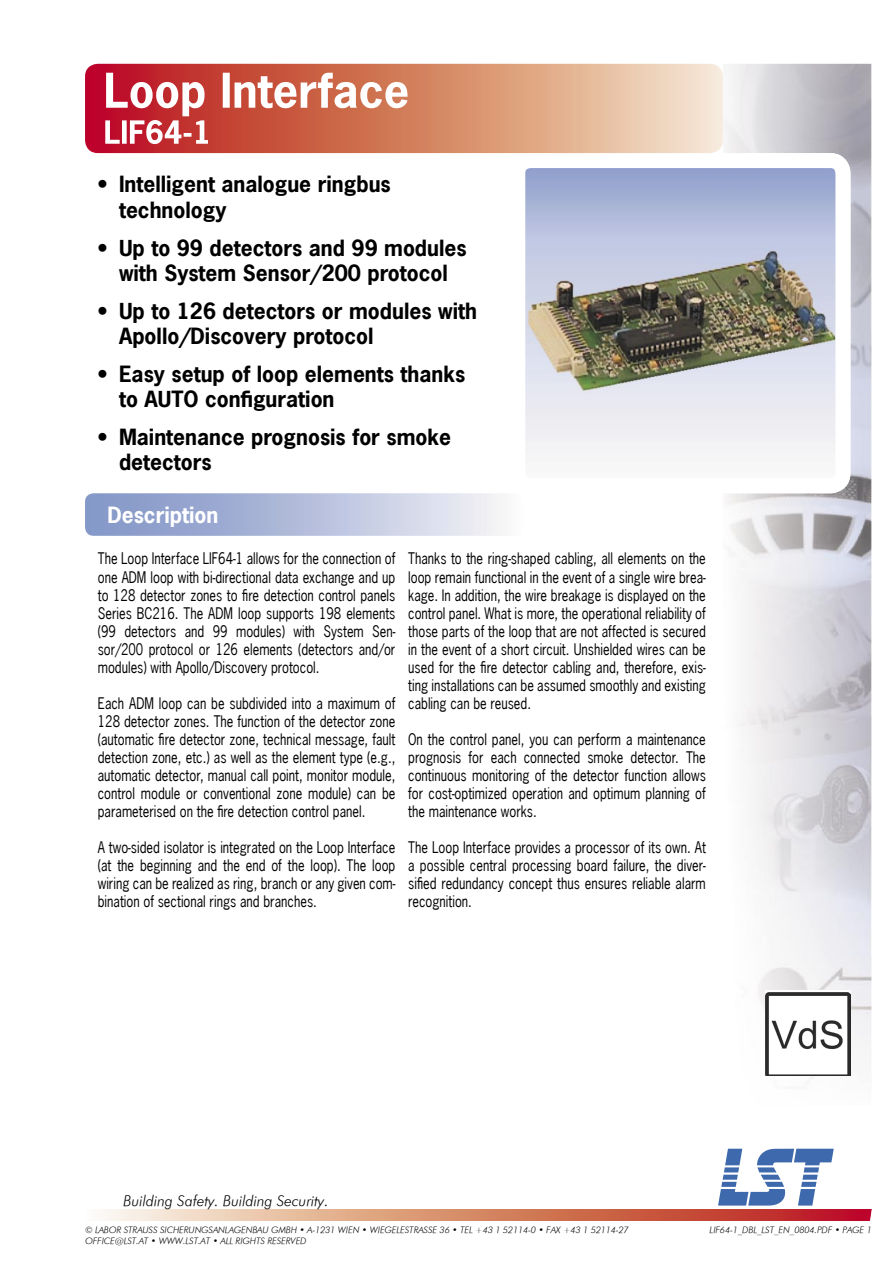
<style>
.page{position:relative;width:893px;height:1263px;background:#fff}
.page>*{position:absolute;margin:0;border:0;box-sizing:border-box;transform-origin:0 0}
.t1{font:84px "Logos";color:#3e69ac}
.t2{font:700 45px "News Gothic";color:#fff}
.t3{font:700 30px "News Gothic";color:#fff}
.t4{font:700 21px/25.2px "News Gothic";color:#000}
.t5{font:700 21px "News Gothic";color:#fff}
.t6{font:15px/18px "News Gothic";color:#000;text-align:justify;scale:.86 1}
.t7{font:15px "Futura Light LST";color:#000}
.t8{font:9px/10.8px "Futura Light LST";color:#000}
</style>
<div class="page">
<img style="left:724px;top:64px;width:148px;height:1015px">
<svg style="left:103px;top:1210px;width:763px;height:10px;background:#d6856f"></svg>
<svg style="left:866px;top:1209px;width:6px;height:12px"></svg>
<svg style="left:510px;top:153px;width:340px;height:340px"></svg>
<svg style="left:85px;top:64px;width:638px;height:89px;background:#da9078"></svg>
<div style="left:106px;top:73px;width:301px;height:43px;background:linear-gradient(to right,#bb1023,#d08252)"></div>
<div style="left:105px;top:120px;width:103px;height:24px;background:linear-gradient(to right,#bc0629,#c23e30)"></div>
<img style="left:765px;top:992px;width:85px;height:84px">
<div style="left:85px;top:493px;width:438px;height:43px;background:linear-gradient(to right,#7a8ec3,#f5f4f7);border-radius:9px"></div>
<h2 class="t2" style="left:104px;top:61px;width:307px">Loop Interface</h2>
<h3 class="t3" style="left:104px;top:113px;width:109px">LIF64-1</h3>
<h3 class="t4" style="left:119px;top:172px;width:273px;text-indent:-21px">• Intelligent analogue ringbus technology</h3>
<h3 class="t4" style="left:98px;top:235px;width:370px;text-align:center">• Up to 99 detectors and 99 modules with System Sensor/200 protocol</h3>
<h3 class="t4" style="left:119px;top:298px;width:359px;text-indent:-21px">• Up to 126 detectors or modules with<br>Apollo/Discovery protocol</h3>
<h3 class="t4" style="left:119px;top:361px;width:348px;text-indent:-21px">• Easy setup of loop elements thanks to AUTO configuration</h3>
<h3 class="t4" style="left:119px;top:424px;width:334px;text-indent:-21px">• Maintenance prognosis for smoke detectors</h3>
<h3 class="t5" style="left:107px;top:501px;width:112px">Description</h3>
<p class="t6" style="left:98px;top:550px;width:348px">The Loop Interface LIF64-1 allows for the connection of one ADM loop with bi-directional data exchange and up to 128 detector zones to fire detection control panels Series BC216. The ADM loop supports 198 elements (99 detectors and 99 modules) with System Sen&shy;sor/200 protocol or 126 elements (detectors and/or modules) with Apollo/Discovery protocol.</p>
<p class="t6" style="left:98px;top:694px;width:348px">Each ADM loop can be subdivided into a maximum of 128 detector zones. The function of the detector zone (automatic fire detector zone, technical message, fault detection zone, etc.) as well as the element type (e.g., automatic detector, manual call point, monitor module, control module or conventional zone module) can be parameterised on the fire detection control panel.</p>
<p class="t6" style="left:98px;top:838px;width:348px">A two-sided isolator is integrated on the Loop Interface (at the beginning and the end of the loop). The loop wiring can be realized as ring, branch or any given com&shy;bination of sectional rings and branches.</p>
<p class="t6" style="left:408px;top:550px;width:348px">Thanks to the ring-shaped cabling, all elements on the loop remain functional in the event of a single wire brea&shy;kage. In addition, the wire breakage is displayed on the control panel. What is more, the operational reliability of those parts of the loop that are not affected is secured in the event of a short circuit. Unshielded wires can be used for the fire detector cabling and, therefore, exis&shy;ting installations can be assumed smoothly and existing cabling can be reused.</p>
<p class="t6" style="left:408px;top:730px;width:348px">On the control panel, you can perform a maintenance prognosis for each connected smoke detector. The continuous monitoring of the detector function allows for cost-optimized operation and optimum planning of the maintenance works.</p>
<p class="t6" style="left:408px;top:838px;width:348px">The Loop Interface provides a processor of its own. At a possible central processing board failure, the diver&shy;sified redundancy concept thus ensures reliable alarm recognition.</p>
<p class="t7" style="left:123px;top:1191px;width:207px">Building Safety. Building Security.</p>
<h1 class="t1" style="left:719px;top:1138px;width:118px">A</h1>
<p class="t8" style="left:85px;top:1225px;width:545px">© LABOR STRAUSS SICHERUNGSANLAGENBAU GMBH • A-1231 WIEN • WIEGELESTRASSE 36 • TEL +43 1 52114-0 • FAX +43 1 52114-27<br>OFFICE@LST.AT • WWW.LST.AT • ALL RIGHTS RESERVED</p>
<p class="t8" style="left:710px;top:1225px;width:164px">LIF64-1_DBL_LST_EN_0804.PDF • PAGE 1</p>
</div>
